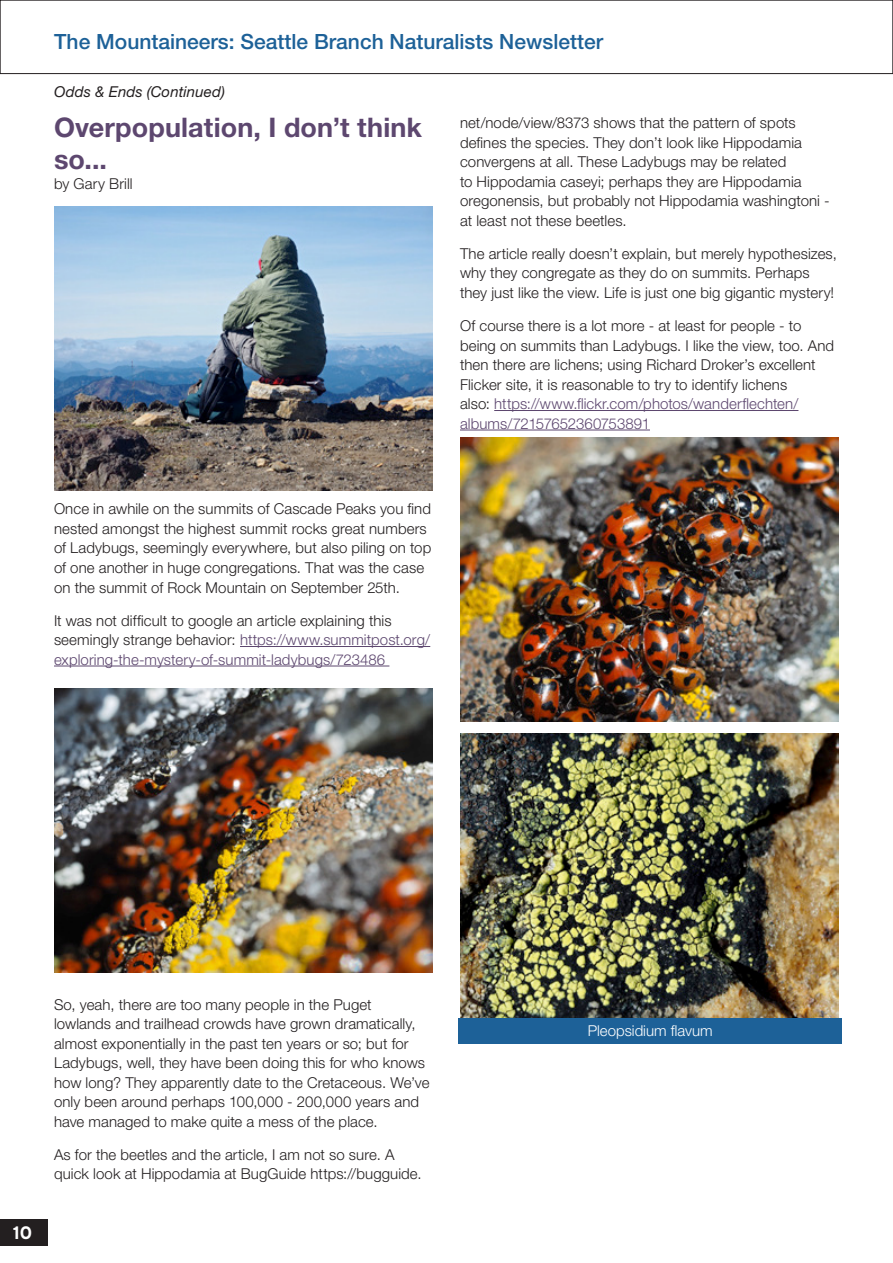
<style>
.page{position:relative;width:893px;height:1263px;background:#fff}
.page>*{position:absolute;margin:0;border:0;box-sizing:border-box;transform-origin:0 0}
.Head_2{font:700 27px/32.4px "Helvetica Neue LT Std";letter-spacing:.005em;color:#5d476f}
.t1{font:500 21px "Helvetica Neue LT Std";color:#1d6198}
.t2{font:700 18px "Interstate";color:#fff}
.Body{font:300 15px/19.5px "Helvetica Neue LT Std";letter-spacing:.005em;color:#231f20}
.Body-2{font:300 15px/19.5px "Helvetica Neue LT Std";letter-spacing:.005em;color:#5d476f}
.Body-3{font:italic 15px "Helvetica Neue LT Std";letter-spacing:.01em;color:#231f20}
.White_Caption{font:300 15px "Helvetica Neue LT Std";color:#fff}
.s1{color:#5d476f}
.s2{color:#231f20}
</style>
<div class="page">
<div style="left:0;top:0;width:893px;height:74px;background:#fff;border:1px solid #231f20"></div>
<div style="left:0;top:1219px;width:47px;height:26px;background:#231f20"></div>
<hr style="left:240px;top:646px;width:190px;height:1px;background:#5d476f">
<hr style="left:54px;top:666px;width:335px;height:1px;background:#5d476f">
<hr style="left:494px;top:410px;width:304px;height:1px;background:#5d476f">
<hr style="left:460px;top:430px;width:190px;height:1px;background:#5d476f">
<img style="left:54px;top:206px;width:379px;height:284px">
<img style="left:460px;top:437px;width:379px;height:285px">
<img style="left:460px;top:733px;width:379px;height:285px">
<img style="left:54px;top:689px;width:379px;height:284px">
<div style="left:458px;top:1018px;width:384px;height:26px;background:#1d6198"></div>
<h2 class="t1" style="left:54px;top:29px;width:550px">The Mountaineers: Seattle Branch Naturalists Newsletter</h2>
<p class="Body-3" style="left:54px;top:83px;width:172px">Odds &amp; Ends (Continued)</p>
<p class="Head_2" style="left:54px;top:111px;width:369px">Overpopulation, I don’t think so...</p>
<p class="Body" style="left:54px;top:174px;width:80px">by Gary Brill</p>
<p class="Body" style="left:460px;top:113px;width:371px">net/node/view/8373 shows that the pattern of spots defines the species. They don’t look like Hippodamia convergens at all. These Ladybugs may be related<br>to Hippodamia caseyi; perhaps they are Hippodamia oregonensis, but probably not Hippodamia washingtoni - at least not these beetles.</p>
<p class="Body" style="left:460px;top:244px;width:378px">The article really doesn’t explain, but merely hypothesizes, why they congregate as they do on summits. Perhaps they just like the view. Life is just one big gigantic mystery!</p>
<p class="Body" style="left:460px;top:316px;width:376px">Of course there is a lot more - at least for people - to being on summits than Ladybugs. I like the view, too. And then there are lichens; using Richard Droker’s excellent Flicker site, it is reasonable to try to identify lichens<br>also: <span class="s1">https://www.flickr.com/photos/wanderflechten/ albums/72157652360753891</span></p>
<p class="Body" style="left:54px;top:499px;width:379px">Once in awhile on the summits of Cascade Peaks you find nested amongst the highest summit rocks great numbers of Ladybugs, seemingly everywhere, but also piling on top of one another in huge congregations. That was the case on the summit of Rock Mountain on September 25th.</p>
<p class="Body-2" style="left:54px;top:610px;width:378px"><span class="s2">It was not difficult to google an article explaining this seemingly strange behavior:</span> https://www.summitpost.org/ exploring-the-mystery-of-summit-ladybugs/723486</p>
<p class="t2" style="left:13px;top:1222px;width:21px">10</p>
<p class="Body" style="left:54px;top:994px;width:377px">So, yeah, there are too many people in the Puget lowlands and trailhead crowds have grown dramatically, almost exponentially in the past ten years or so; but for Ladybugs, well, they have been doing this for who knows how long? They apparently date to the Cretaceous. We’ve only been around perhaps 100,000 - 200,000 years and have managed to make quite a mess of the place.</p>
<p class="Body" style="left:54px;top:1144px;width:369px">As for the beetles and the article, I am not so sure. A quick look at Hippodamia at BugGuide https://bugguide.</p>
<p class="White_Caption" style="left:588px;top:1021px;width:126px">Pleopsidium flavum</p>
</div>
